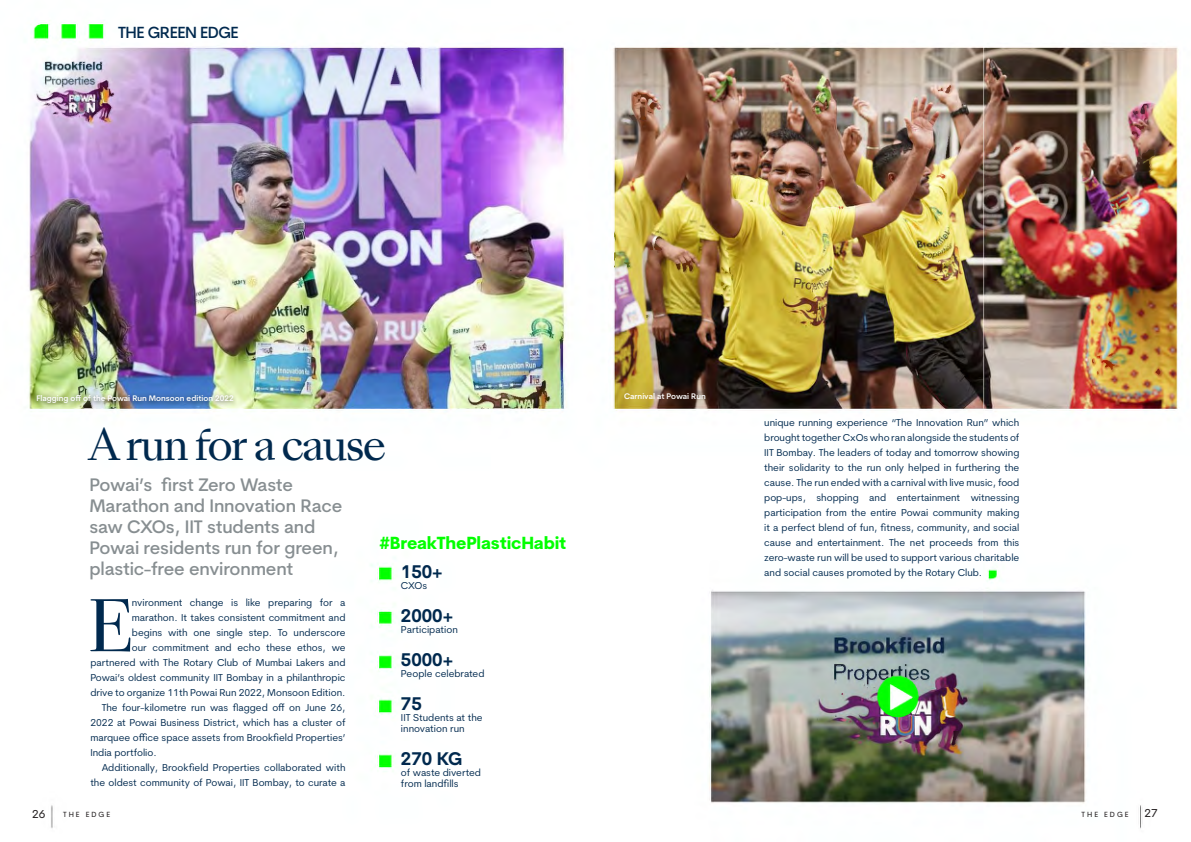
<style>
.page{position:relative;width:1191px;height:842px;background:#fff}
.page>*{position:absolute;margin:0;border:0;box-sizing:border-box;transform-origin:0 0}
.Body_para{font:74.7px "Bodoni Svty Two ITCTT";color:#00294e}
.Heading{font:41px "Sang Bleu Kingdom";letter-spacing:-.05em;color:#00294e}
.Body_para-2{font:500 18px/21px "Cerebri Sans";letter-spacing:-.01em;color:#878e91}
.Body_para-3{font:700 18px "Cerebri Sans";color:#00294e}
.Body_para-4{font:800 17.1px "Cerebri Sans";letter-spacing:-.01em;color:#03ff00}
.Body_para-5{font:500 16px "Cerebri Sans";letter-spacing:-.03em;color:#00294e}
.t1{font:11.4px "Cerebri Sans";color:#231f20}
.Body_para-6{font:10px/15px "Cerebri Sans";color:#00294e;text-align:justify}
.Body_para-7{font:600 8px "Cerebri Sans";color:#fff}
.t2{font:7.4px "Cerebri Sans";letter-spacing:.27em;color:#231f20}
</style>
<div class="page">
<img style="left:29px;top:22px;width:1150px;height:807px">
<p class="Body_para-5" style="left:118px;top:23px;width:122px">THE GREEN EDGE</p>
<p class="Body_para-7" style="left:36px;top:393px;width:199px">Flagging off of the Powai Run Monsoon edition 2022</p>
<p class="Body_para-7" style="left:624px;top:391px;width:83px">Carnival at Powai Run</p>
<p class="Heading" style="left:88px;top:416px;width:299px">A run for a cause</p>
<p class="Body_para-2" style="left:89px;top:474px;width:254px">Powai’s first Zero Waste<br>Marathon and Innovation Race saw CXOs, IIT students and<br>Powai residents run for green, plastic-free environment</p>
<p class="Body_para-6" style="left:90px;top:595px;width:257px;text-align:right">nvironment change is like preparing for a marathon. It takes consistent commitment and<br>begins with one single step. To underscore<br>our commitment and echo these ethos, we partnered with The Rotary Club of Mumbai Lakers and Powai’s oldest community IIT Bombay in a philanthropic drive to organize 11th Powai Run 2022, Monsoon Edition.</p>
<p class="Body_para-6" style="left:90px;top:700px;width:257px;text-indent:11px">The four-kilometre run was flagged off on June 26, 2022 at Powai Business District, which has a cluster of marquee office space assets from Brookfield Properties’ India portfolio.</p>
<p class="Body_para-6" style="left:90px;top:760px;width:257px;text-align:right">Additionally, Brookfield Properties collaborated with the oldest community of Powai, IIT Bombay, to curate a</p>
<p class="Body_para" style="left:88px;top:564px;width:45px">E</p>
<p class="Body_para-4" style="left:380px;top:532px;width:188px">#BreakThePlasticHabit</p>
<p class="Body_para-3" style="left:401px;top:560px;width:43px">150+</p>
<p class="Body_para-6" style="left:401px;top:578px;width:28px">CXOs</p>
<p class="Body_para-3" style="left:401px;top:604px;width:54px">2000+</p>
<p class="Body_para-6" style="left:401px;top:622px;width:58px">Participation</p>
<p class="Body_para-3" style="left:401px;top:648px;width:54px">5000+</p>
<p class="Body_para-6" style="left:401px;top:666px;width:85px">People celebrated</p>
<p class="Body_para-3" style="left:401px;top:692px;width:22px">75</p>
<p class="Body_para-6" style="left:401px;top:712px;width:83px;line-height:11px">IIT Students at the innovation run</p>
<p class="Body_para-3" style="left:401px;top:747px;width:63px">270 KG</p>
<p class="Body_para-6" style="left:401px;top:767px;width:82px;line-height:11px">of waste diverted from landfills</p>
<p class="Body_para-6" style="left:764px;top:415px;width:257px">unique running experience “The Innovation Run” which brought together CxOs who ran alongside the students of IIT Bombay. The leaders of today and tomorrow showing their solidarity to the run only helped in furthering the cause. The run ended with a carnival with live music, food pop-ups, shopping and entertainment witnessing participation from the entire Powai community making it a perfect blend of fun, fitness, community, and social cause and entertainment. The net proceeds from this zero-waste run will be used to support various charitable and social causes promoted by the Rotary Club.</p>
<p class="t1" style="left:32px;top:807px;width:15px">26</p>
<p class="t2" style="left:63px;top:810px;width:48px">THE EDGE</p>
<p class="t2" style="left:1081px;top:810px;width:48px">THE EDGE</p>
<p class="t1" style="left:1144px;top:806px;width:15px">27</p>
</div>
